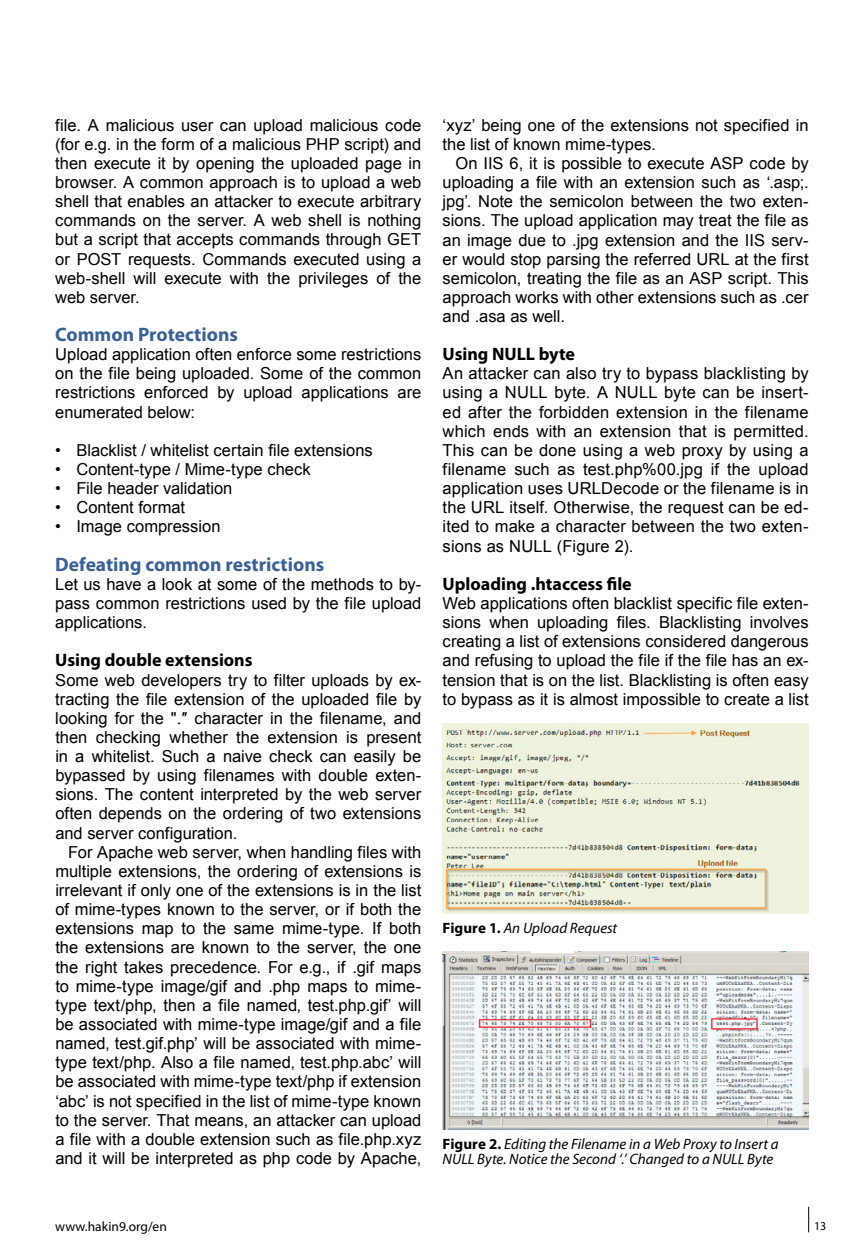
<style>
.page{position:relative;width:864px;height:1246px;background:#fff}
.page>*{position:absolute;margin:0;border:0;box-sizing:border-box;transform-origin:0 0}
.t1{font:700 19.5px "Myriad Pro";color:#3a6196}
.t2{font:700 18px "Myriad Pro";color:#000}
.t3{font:16.5px/19.2px "Arial";color:#000;text-align:justify}
.t4{font:italic 15px/15px "Myriad Pro";color:#000}
.t5{font:13.5px "Myriad Pro";color:#000}
.t6{font:12px "Myriad Pro";color:#000}
.s1{font-family:"Courier New";font-size:13.5px}
.s2{font-weight:700;font-style:normal}
</style>
<div class="page">
<svg style="left:808px;top:1207px;width:1px;height:25px"></svg>
<img style="left:442px;top:723px;width:366px;height:190px">
<img style="left:442px;top:952px;width:366px;height:177px">
<p class="t3" style="left:55px;top:115px;width:367px">file. A malicious user can upload malicious code (for e.g. in the form of a malicious PHP script) and then execute it by opening the uploaded page in browser. A common approach is to upload a web shell that enables an attacker to execute arbitrary commands on the server. A web shell is nothing but a script that accepts commands through GET or POST requests. Commands executed using a web-shell will execute with the privileges of the web server.</p>
<p class="t1" style="left:55px;top:322px;width:184px">Common Protections</p>
<p class="t3" style="left:55px;top:345px;width:367px">Upload application often enforce some restrictions on the file being uploaded. Some of the common restrictions enforced by upload applications are enumerated below:</p>
<p class="t3" style="left:55px;top:441px;width:319px">• Blacklist / whitelist certain file extensions</p>
<p class="t3" style="left:55px;top:460px;width:257px">• Content-type / Mime-type check</p>
<p class="t3" style="left:55px;top:479px;width:178px">• File header validation</p>
<p class="t3" style="left:55px;top:498px;width:131px">• Content format</p>
<p class="t3" style="left:55px;top:517px;width:167px">• Image compression</p>
<p class="t1" style="left:55px;top:551px;width:270px">Defeating common restrictions</p>
<p class="t3" style="left:55px;top:575px;width:367px">Let us have a look at some of the methods to by&shy;pass common restrictions used by the file upload applications.</p>
<p class="t2" style="left:55px;top:648px;width:199px">Using double extensions</p>
<p class="t3" style="left:55px;top:670px;width:367px">Some web developers try to filter uploads by ex&shy;tracting the file extension of the uploaded file by looking for the "<span class="s1">.</span>″ character in the filename, and then checking whether the extension is present in a whitelist. Such a naive check can easily be bypassed by using filenames with double exten&shy;sions. The content interpreted by the web server often depends on the ordering of two extensions and server configuration.</p>
<p class="t3" style="left:55px;top:842px;width:367px;text-indent:13px">For Apache web server, when handling files with multiple extensions, the ordering of extensions is irrelevant if only one of the extensions is in the list of mime-types known to the server, or if both the extensions map to the same mime-type. If both the extensions are known to the server, the one the right takes precedence. For e.g., if .gif maps to mime-type image/gif and .php maps to mime&shy;type text/php, then a file named‚ test.php.gif’ will be associated with mime-type image/gif and a file named‚ test.gif.php’ will be associated with mime&shy;type text/php. Also a file named‚ test.php.abc’ will be associated with mime-type text/php if extension ‘abc’ is not specified in the list of mime-type known to the server. That means, an attacker can upload a file with a double extension such as file.php.xyz and it will be interpreted as php code by Apache,</p>
<p class="t3" style="left:442px;top:115px;width:367px">‘xyz’ being one of the extensions not specified in the list of known mime-types.</p>
<p class="t3" style="left:442px;top:154px;width:367px;text-indent:13px">On IIS 6, it is possible to execute ASP code by uploading a file with an extension such as ‘.asp;. jpg’. Note the semicolon between the two exten&shy;sions. The upload application may treat the file as an image due to .jpg extension and the IIS serv&shy;er would stop parsing the referred URL at the first semicolon, treating the file as an ASP script. This approach works with other extensions such as .cer and .asa as well.</p>
<p class="t2" style="left:442px;top:342px;width:134px">Using NULL byte</p>
<p class="t3" style="left:442px;top:364px;width:367px">An attacker can also try to bypass blacklisting by using a NULL byte. A NULL byte can be insert&shy;ed after the forbidden extension in the filename which ends with an extension that is permitted.<br>This can be done using a web proxy by using a filename such as test.php%00.jpg if the upload application uses URLDecode or the filename is in the URL itself. Otherwise, the request can be ed&shy;ited to make a character between the two exten&shy;sions as NULL (Figure 2).</p>
<p class="t2" style="left:442px;top:572px;width:190px">Uploading .htaccess file</p>
<p class="t3" style="left:442px;top:594px;width:367px">Web applications often blacklist specific file exten&shy;sions when uploading files. Blacklisting involves creating a list of extensions considered dangerous and refusing to upload the file if the file has an ex&shy;tension that is on the list. Blacklisting is often easy to bypass as it is almost impossible to create a list</p>
<p class="t4" style="left:442px;top:920px;width:176px"><span class="s2">Figure 1.</span> An Upload Request</p>
<p class="t4" style="left:442px;top:1136px;width:337px"><span class="s2">Figure 2.</span> Editing the Filename in a Web Proxy to Insert a<br>NULL Byte. Notice the Second ‘.’ Changed to a NULL Byte</p>
<p class="t5" style="left:55px;top:1218px;width:113px">www.hakin9.org/en</p>
<p class="t6" style="left:813px;top:1219px;width:14px">13</p>
</div>
